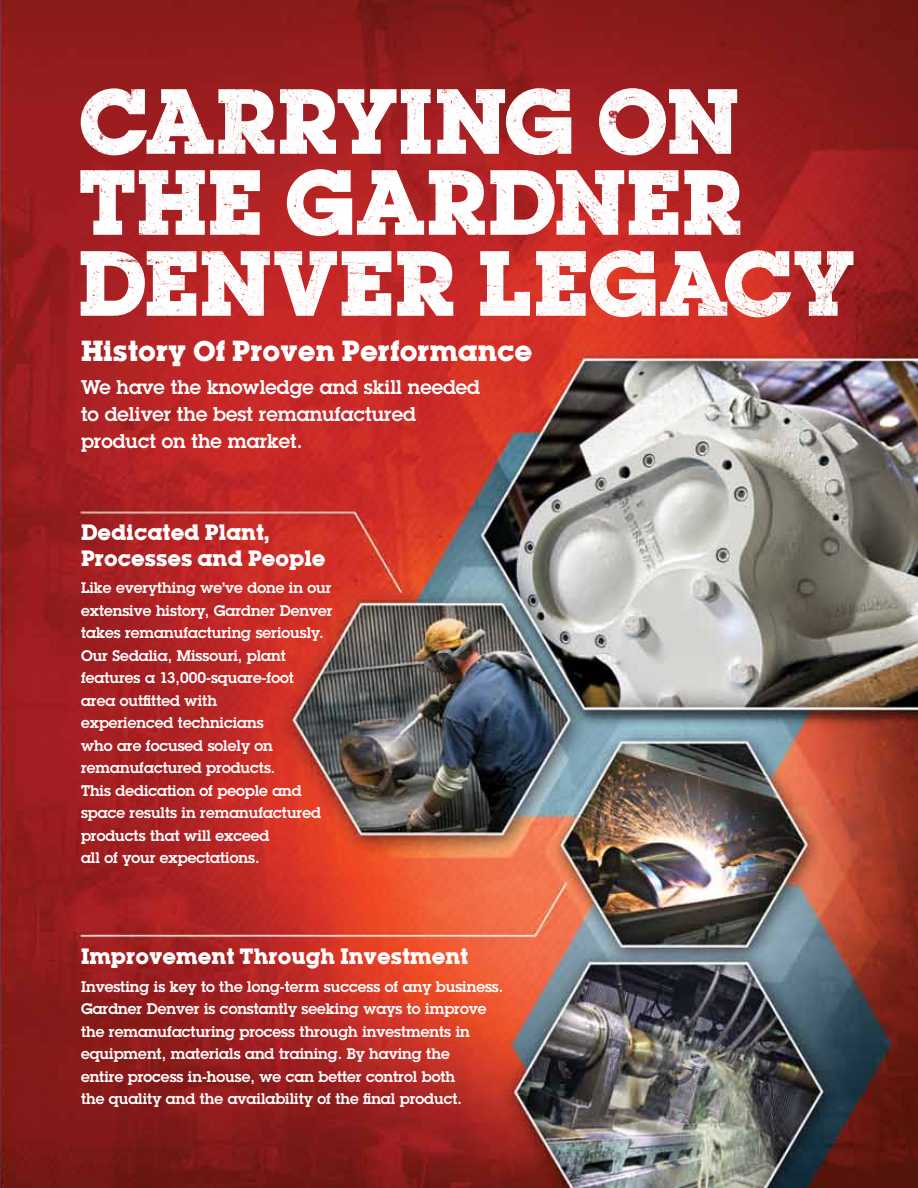
<style>
.page{position:relative;width:918px;height:1188px;background:#fff}
.page>*{position:absolute;margin:0;border:0;box-sizing:border-box;transform-origin:0 0}
.t1{font:700 81px/81px "Lubalin";letter-spacing:-.01em;color:#fff}
.t2{font:700 25.5px "Lubalin";color:#fff}
.t3{font:600 19.5px/27px "Lubalin Graph";color:#fff}
.t4{font:700 19.5px/25.5px "Lubalin";color:#fff}
.t5{font:600 15px/22.5px "Lubalin Graph";color:#fff}
</style>
<div class="page">
<img style="left:0;top:0;width:918px;height:1188px">
<h1 class="t1" style="left:78px;top:85px;width:780px">CARRYING ON<br>THE GARDNER<br>DENVER LEGACY</h1>
<h2 class="t2" style="left:81px;top:339px;width:453px">History Of Proven Performance</h2>
<h3 class="t3" style="left:81px;top:375px;width:401px">We have the knowledge and skill needed to deliver the best remanufactured product on the market.</h3>
<h3 class="t4" style="left:81px;top:522px;width:246px">dedicated Plant,<br>Processes and People</h3>
<p class="t5" style="left:81px;top:578px;width:253px">Like everything we’ve done in our extensive history, Gardner Denver takes remanufacturing seriously.<br>Our Sedalia, Missouri, plant features a 13,000-square-foot<br>area outfitted with<br>experienced technicians<br>who are focused solely on remanufactured products.<br>This dedication of people and space results in remanufactured products that will exceed<br>all of your expectations.</p>
<h3 class="t4" style="left:81px;top:946px;width:389px">improvement through investment</h3>
<p class="t5" style="left:81px;top:977px;width:424px">Investing is key to the long-term success of any business.<br>Gardner Denver is constantly seeking ways to improve the remanufacturing process through investments in equipment, materials and training. By having the<br>entire process in-house, we can better control both<br>the quality and the availability of the final product.</p>
</div>
